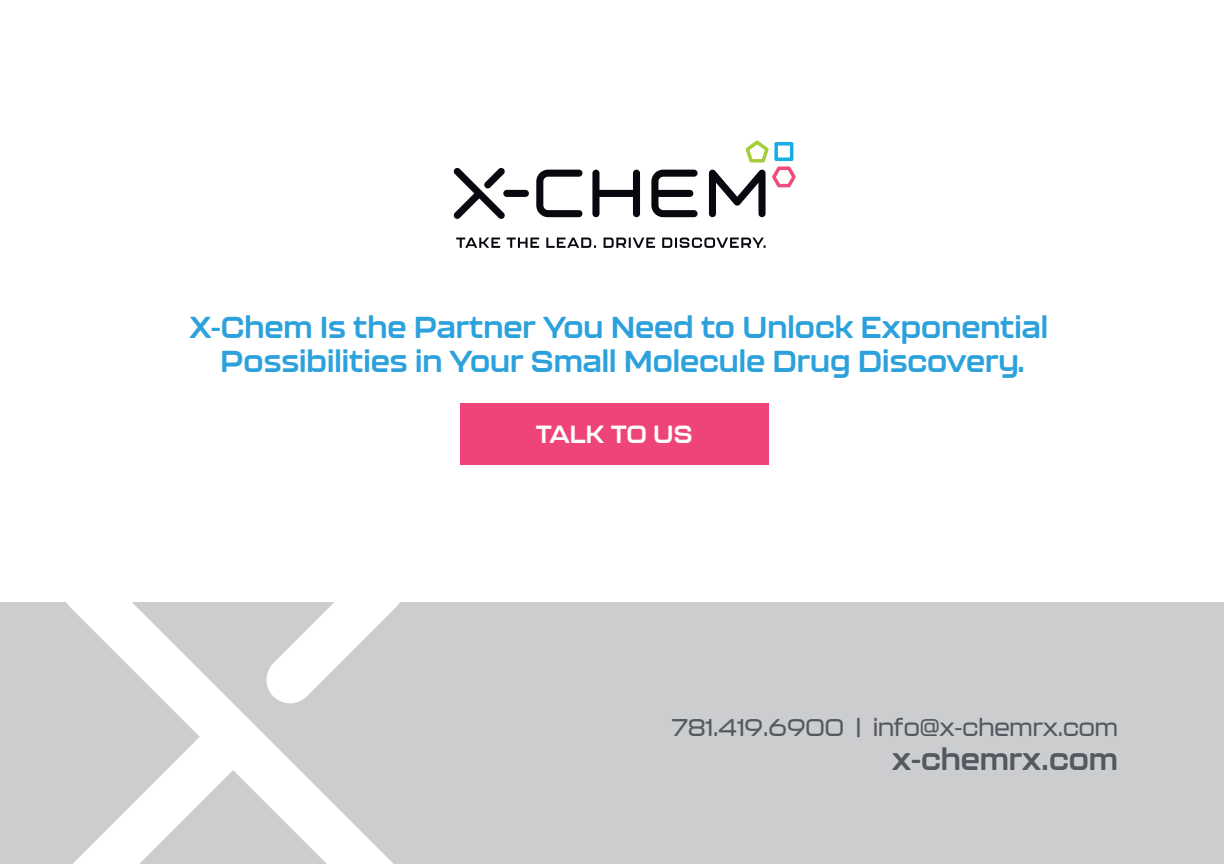
<style>
.page{position:relative;width:1224px;height:864px;background:#fff}
.page>*{position:absolute;margin:0;border:0;box-sizing:border-box;transform-origin:0 0}
.t1{font:700 30px/34px "Kallisto";color:#2ca1db;text-align:center}
.t2{font:700 30px "Kallisto";color:#555860}
.t3{font:700 24.6px "Kallisto";color:#fff}
.t4{font:500 24px "Kallisto";color:#555860}
</style>
<div class="page">
<svg style="left:453px;top:140px;width:343px;height:79px"></svg>
<svg style="left:456px;top:238px;width:310px;height:10px"></svg>
<div style="left:460px;top:403px;width:308px;height:62px;background:#ef447a"></div>
<div style="left:0;top:603px;width:1224px;height:261px;background:#cccdcf"></div>
<svg style="left:67px;top:603px;width:327px;height:261px"></svg>
<svg style="left:67px;top:670px;width:233px;height:194px"></svg>
<svg style="left:223px;top:603px;width:176px;height:144px"></svg>
<p class="t1" style="left:190px;top:309px;width:860px">X-Chem Is the Partner You Need to Unlock Exponential<br>Possibilities in Your Small Molecule Drug Discovery.</p>
<p class="t3" style="left:536px;top:419px;width:158px">TALK TO US</p>
<p class="t4" style="left:671px;top:713px;width:448px">781.419.6900 | info@x-chemrx.com</p>
<p class="t2" style="left:892px;top:741px;width:227px">x-chemrx.com</p>
</div>
